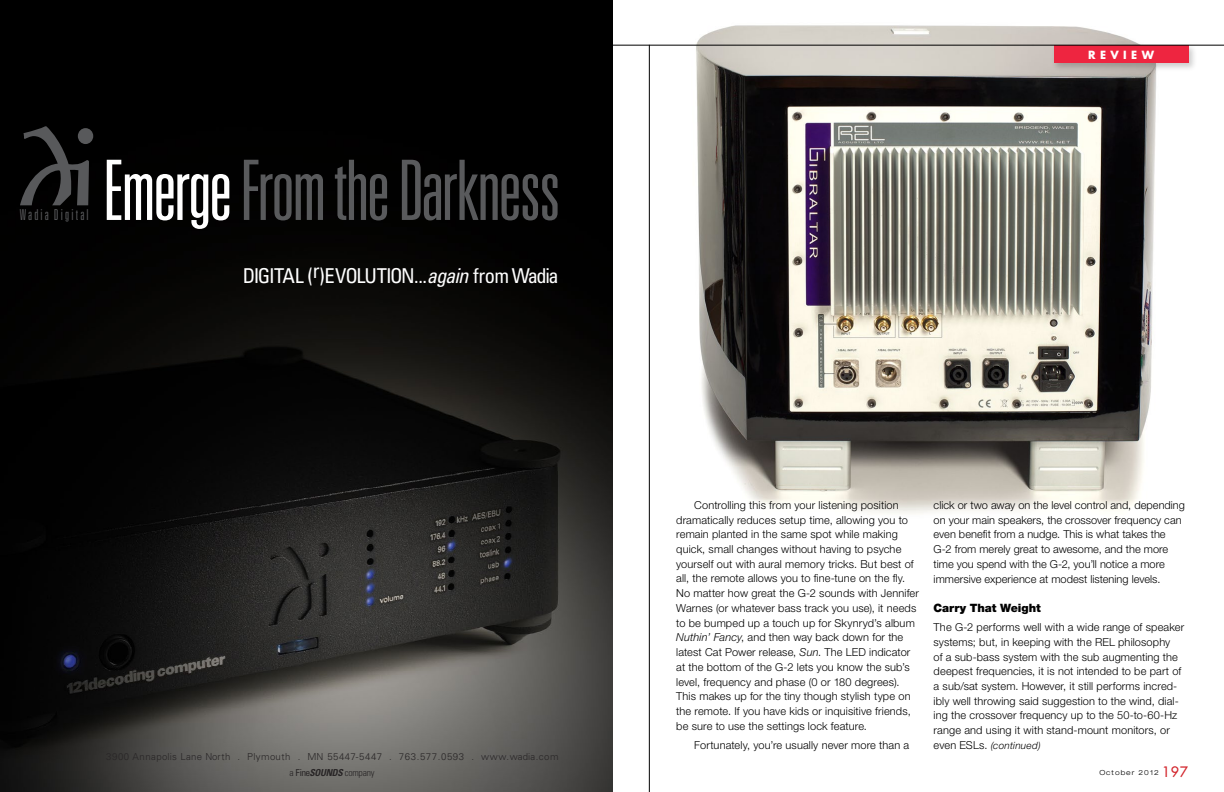
<style>
.page{position:relative;width:1224px;height:792px;background:#fff}
.page>*{position:absolute;margin:0;border:0;box-sizing:border-box;transform-origin:0 0}
.t1{font:300 ultra-condensed 83.4px "Univers";letter-spacing:-.025em;color:#595a5c}
.t2{font:condensed 20.5px "Univers";letter-spacing:-.05em;color:#fff}
.t3{font:300 ultra-condensed 15.1px "Univers";color:#58595b}
.t4{font:900 11.5px "Helvetica Neue LT Std";letter-spacing:-.005em;color:#000}
.t5{font:300 11px/14.7px "Helvetica Neue LT Std";letter-spacing:.01em;color:#000}
.t6{font:700 11px "Futura Std";letter-spacing:.4em;color:#fff}
.t7{font:italic 300 10px "Helvetica Neue LT Std";letter-spacing:.025em;color:#000}
.t8{font:300 9.6px "Univers";letter-spacing:.05em;color:#282526}
.t9{font:300 condensed 9.6px "Univers";color:#282526}
.t10{font:300 expanded 7px "Helvetica Neue LT Std";letter-spacing:.14em;color:#000}
.s1{color:#fff}
.s2{font-style:italic}
.s3{font-weight:400}
.s4{font-weight:700;font-style:italic}
.s5{font-style:normal;font-size:11px}
.s6{font-family:"Futura Std";font-weight:500;font-stretch:normal;font-size:14px;color:#d2232a}
</style>
<div class="page">
<img style="left:652px;top:25px;width:504px;height:489px">
<img style="left:0;top:0;width:613px;height:792px">
<svg style="left:20px;top:126px;width:69px;height:79px;background:#202021"></svg>
<div style="left:78px;top:128px;width:15px;height:16px;background:#58595b;border-radius:50%"></div>
<div style="left:1051px;top:43px;width:147px;height:29px;background:#000;opacity:.2"></div>
<div style="left:1054px;top:45px;width:135px;height:18px;background:#ee2540"></div>
<hr style="left:649px;top:45px;width:1px;height:747px;background:#000">
<hr style="left:613px;top:45px;width:611px;height:1px;background:#000">
<h3 class="t3" style="left:20px;top:207px;width:71px">Wadia Digital</h3>
<h1 class="t1" style="left:102px;top:147px;width:460px"><span class="s1">Emerge</span>FromtheDarkness</h1>
<h2 class="t2" style="left:243px;top:262px;width:318px">DIGITAL (r)EVOLUTION...<span class="s2">again</span> from Wadia</h2>
<p class="t8" style="left:106px;top:750px;width:454px">3900 Annapolis Lane North . Plymouth . MN 55447-5447 . 763.577.0593 . www.wadia.com</p>
<p class="t9" style="left:290px;top:766px;width:87px">a <span class="s3">Fine</span><span class="s4">SOUNDS</span> company</p>
<p class="t6" style="left:1088px;top:47px;width:67px">REVIEW</p>
<p class="t5" style="left:676px;top:497px;width:244px;text-indent:18px">Controlling this from your listening position dramatically reduces setup time, allowing you to remain planted in the same spot while making quick, small changes without having to psyche yourself out with aural memory tricks. But best of all, the remote allows you to fine-tune on the fly.<br>No matter how great the G-2 sounds with Jennifer Warnes (or whatever bass track you use), it needs to be bumped up a touch up for Skynryd’s album <span class="s2">Nuthin’ Fancy</span>, and then way back down for the latest Cat Power release, <span class="s2">Sun</span>. The LED indicator at the bottom of the G-2 lets you know the sub’s level, frequency and phase (0 or 180 degrees).<br>This makes up for the tiny though stylish type on the remote. If you have kids or inquisitive friends, be sure to use the settings lock feature.</p>
<p class="t5" style="left:694px;top:737px;width:217px">Fortunately, you’re usually never more than a</p>
<p class="t5" style="left:934px;top:497px;width:253px">click or two away on the level control and, depending on your main speakers, the crossover frequency can even benefit from a nudge. This is what takes the G-2 from merely great to awesome, and the more time you spend with the G-2, you’ll notice a more immersive experience at modest listening levels.</p>
<p class="t4" style="left:934px;top:601px;width:109px">Carry That Weight</p>
<p class="t5" style="left:934px;top:620px;width:252px">The G-2 performs well with a wide range of speaker systems; but, in keeping with the REL philosophy<br>of a sub-bass system with the sub augmenting the deepest frequencies, it is not intended to be part of a sub/sat system. However, it still performs incred&shy;ibly well throwing said suggestion to the wind, dial&shy;ing the crossover frequency up to the 50-to-60-Hz range and using it with stand-mount monitors, or</p>
<p class="t7" style="left:934px;top:739px;width:109px"><span class="s5">even ESLs.</span> (continued)</p>
<p class="t10" style="left:1099px;top:768px;width:90px">October 2012 <span class="s6">197</span></p>
</div>
